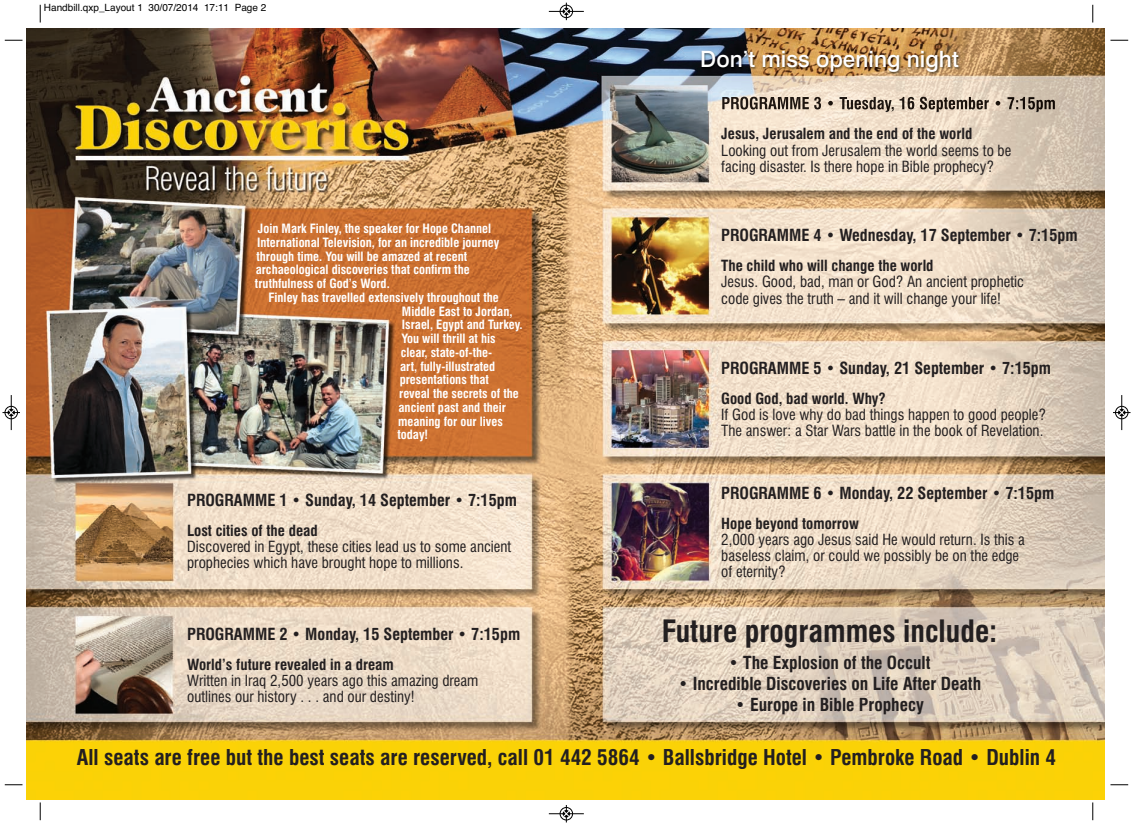
<style>
.page{position:relative;width:1133px;height:825px;background:#fff}
.page>*{position:absolute;margin:0;border:0;box-sizing:border-box;transform-origin:0 0}
.t1{font:700 condensed 30px "Swiss 721 BT";color:#231f20}
.t2{font:500 22.5px "Swiss 721 BT";color:#fff}
.t3{font:700 condensed 21.25px "Swiss 721 BT";color:#231f20}
.t4{font:700 condensed 17.5px "Swiss 721 BT";color:#231f20}
.t5{font:700 condensed 16.25px "Swiss 721 BT";color:#231f20}
.t6{font:condensed 15px/16.2px "Swiss 721 BT";color:#231f20}
.t7{font:700 condensed 15px "Swiss 721 BT";color:#231f20}
.t8{font:700 condensed 12.5px/13.8px "Swiss 721 BT";color:#fff}
.t9{font:10px "Helvetica";color:#000}
</style>
<div class="page">
<img style="left:26px;top:29px;width:1079px;height:770px">
<img style="left:598px;top:44px;width:466px;height:66px">
<img style="left:722px;top:97px;width:146px;height:12px">
<svg style="left:40px;top:5px;width:1px;height:18px"></svg>
<svg style="left:5px;top:40px;width:17px;height:1px"></svg>
<svg style="left:1092px;top:5px;width:1px;height:18px"></svg>
<svg style="left:1110px;top:40px;width:18px;height:1px"></svg>
<svg style="left:40px;top:802px;width:1px;height:18px"></svg>
<svg style="left:5px;top:784px;width:17px;height:1px"></svg>
<svg style="left:1092px;top:802px;width:1px;height:18px"></svg>
<svg style="left:1110px;top:784px;width:18px;height:1px"></svg>
<hr style="left:549px;top:11px;width:35px;height:1px;background:#000">
<div style="left:560px;top:5px;width:13px;height:13px;border:1px solid #000;border-radius:50%"></div>
<svg style="left:563px;top:3px;width:6px;height:17px"></svg>
<hr style="left:549px;top:813px;width:35px;height:1px;background:#000">
<div style="left:560px;top:807px;width:13px;height:13px;border:1px solid #000;border-radius:50%"></div>
<svg style="left:563px;top:805px;width:6px;height:17px"></svg>
<hr style="left:11px;top:395px;width:1px;height:35px;background:#000">
<div style="left:5px;top:406px;width:13px;height:13px;border:1px solid #000;border-radius:50%"></div>
<svg style="left:2px;top:409px;width:18px;height:7px"></svg>
<hr style="left:1121px;top:395px;width:1px;height:35px;background:#000">
<div style="left:1115px;top:406px;width:13px;height:13px;border:1px solid #000;border-radius:50%"></div>
<svg style="left:1113px;top:409px;width:17px;height:7px"></svg>
<p class="t9" style="left:44px;top:2px;width:224px">Handbill.qxp_Layout 1 30/07/2014 17:11 Page 2</p>
<p class="t8" style="left:255px;top:223px;width:246px">Join Mark Finley, the speaker for Hope Channel International Television, for an incredible journey through time. You will be amazed at recent archaeological discoveries that confirm the truthfulness of God’s Word.</p>
<p class="t8" style="left:268px;top:291px;width:232px">Finley has travelled extensively throughout the</p>
<p class="t8" style="left:402px;top:305px;width:112px">Middle East to Jordan,</p>
<p class="t8" style="left:402px;top:319px;width:122px">Israel, Egypt and Turkey.</p>
<p class="t8" style="left:401px;top:333px;width:96px">You will thrill at his</p>
<p class="t8" style="left:401px;top:346px;width:93px">clear, state-of-the-</p>
<p class="t8" style="left:400px;top:360px;width:97px">art, fully-illustrated</p>
<p class="t8" style="left:400px;top:374px;width:91px">presentations that</p>
<p class="t8" style="left:399px;top:388px;width:121px">reveal the secrets of the</p>
<p class="t8" style="left:399px;top:401px;width:109px">ancient past and their</p>
<p class="t8" style="left:398px;top:415px;width:106px">meaning for our lives</p>
<p class="t8" style="left:397px;top:429px;width:32px">today!</p>
<p class="t5" style="left:187px;top:493px;width:331px">PROGRAMME 1 • Sunday, 14 September • 7:15pm</p>
<p class="t7" style="left:187px;top:524px;width:132px">Lost cities of the dead</p>
<p class="t6" style="left:187px;top:540px;width:326px">Discovered in Egypt, these cities lead us to some ancient prophecies which have brought hope to millions.</p>
<p class="t5" style="left:187px;top:627px;width:334px">PROGRAMME 2 • Monday, 15 September • 7:15pm</p>
<p class="t7" style="left:187px;top:658px;width:208px">World’s future revealed in a dream</p>
<p class="t6" style="left:187px;top:673px;width:293px">Written in Iraq 2,500 years ago this amazing dream outlines our history . . . and our destiny!</p>
<h2 class="t2" style="left:700px;top:51px;width:260px">Don’t miss opening night</h2>
<p class="t7" style="left:721px;top:128px;width:253px">Jesus, Jerusalem and the end of the world</p>
<p class="t6" style="left:721px;top:143px;width:292px">Looking out from Jerusalem the world seems to be facing disaster. Is there hope in Bible prophecy?</p>
<p class="t5" style="left:721px;top:229px;width:358px">PROGRAMME 4 • Wednesday, 17 September • 7:15pm</p>
<p class="t7" style="left:721px;top:260px;width:214px">The child who will change the world</p>
<p class="t6" style="left:721px;top:275px;width:304px">Jesus. Good, bad, man or God? An ancient prophetic code gives the truth – and it will change your life!</p>
<p class="t5" style="left:721px;top:361px;width:331px">PROGRAMME 5 • Sunday, 21 September • 7:15pm</p>
<p class="t7" style="left:721px;top:392px;width:166px">Good God, bad world. Why?</p>
<p class="t6" style="left:721px;top:407px;width:326px">If God is love why do bad things happen to good people?<br>The answer: a Star Wars battle in the book of Revelation.</p>
<p class="t5" style="left:721px;top:486px;width:334px">PROGRAMME 6 • Monday, 22 September • 7:15pm</p>
<p class="t7" style="left:721px;top:517px;width:139px">Hope beyond tomorrow</p>
<p class="t6" style="left:721px;top:532px;width:305px">2,000 years ago Jesus said He would return. Is this a baseless claim, or could we possibly be on the edge of eternity?</p>
<h1 class="t1" style="left:662px;top:620px;width:337px">Future programmes include:</h1>
<p class="t4" style="left:728px;top:656px;width:204px">• The Explosion of the Occult</p>
<p class="t4" style="left:678px;top:677px;width:305px">• Incredible Discoveries on Life After Death</p>
<p class="t4" style="left:735px;top:698px;width:190px">• Europe in Bible Prophecy</p>
<h3 class="t3" style="left:77px;top:749px;width:981px">All seats are free but the best seats are reserved, call 01 442 5864 • Ballsbridge Hotel • Pembroke Road • Dublin 4</h3>
</div>
